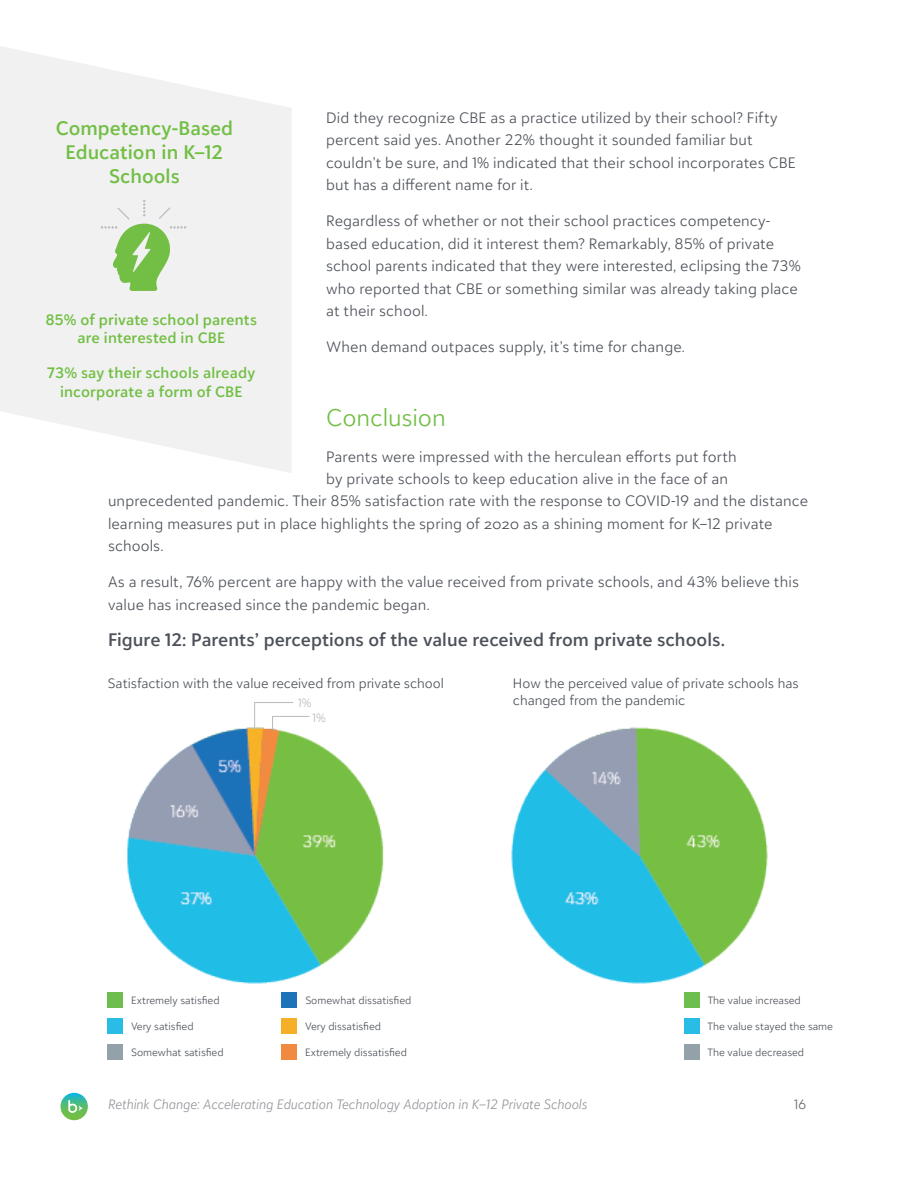
<style>
.page{position:relative;width:918px;height:1188px;background:#fff}
.page>*{position:absolute;margin:0;border:0;box-sizing:border-box;transform-origin:0 0}
.t1{font:300 24px "Blackbaud Sans";color:#72bf44}
.t2{font:600 19.5px/24px "Blackbaud Sans";color:#72bf44;text-align:center}
.t3{font:600 18px "Blackbaud Sans";letter-spacing:.005em;color:#4d525a}
.t4{font:300 15px/22.5px "Blackbaud Sans";letter-spacing:.01em;color:#4d525a}
.t5{font:600 15px/18px "Blackbaud Sans";letter-spacing:.01em;color:#72bf44;text-align:center}
.t6{font:300 13.5px/16.2px "Blackbaud Sans";color:#4d525a}
.t7{font:italic 300 13.5px "Blackbaud Sans";color:#94979c}
.t8{font:300 13.5px "Blackbaud Sans";color:#686c74}
.t9{font:300 12px "Blackbaud Sans";color:#b8babd}
.t10{font:300 10.5px "Blackbaud Sans";color:#4d525a}
</style>
<div class="page">
<svg style="left:61px;top:1093px;width:27px;height:27px"></svg>
<svg style="left:68px;top:1100px;width:15px;height:13px"></svg>
<svg style="left:0;top:46px;width:291px;height:427px;fill:#f1f1f2"></svg>
<img style="left:511px;top:727px;width:257px;height:257px">
<div style="left:684px;top:1018px;width:16px;height:16px;background:#29bce4"></div>
<div style="left:684px;top:1044px;width:16px;height:16px;background:#92a2a8"></div>
<div style="left:684px;top:992px;width:16px;height:16px;background:#6dbe4f"></div>
<img style="left:107px;top:703px;width:277px;height:326px">
<svg style="left:254px;top:703px;width:1px;height:25px"></svg>
<svg style="left:272px;top:717px;width:1px;height:13px"></svg>
<hr style="left:254px;top:702px;width:39px;height:1px;background:#b8babd">
<hr style="left:272px;top:716px;width:37px;height:1px;background:#b8babd">
<div style="left:108px;top:1018px;width:15px;height:16px;background:#29bce4"></div>
<div style="left:108px;top:1044px;width:15px;height:16px;background:#92a2a8"></div>
<div style="left:108px;top:992px;width:15px;height:16px;background:#6dbe4f"></div>
<div style="left:282px;top:1018px;width:15px;height:16px;background:#f6af28"></div>
<div style="left:282px;top:1044px;width:15px;height:16px;background:#f28940"></div>
<div style="left:282px;top:992px;width:15px;height:16px;background:#1d72ba"></div>
<svg style="left:101px;top:200px;width:85px;height:91px"></svg>
<h2 class="t2" style="left:56px;top:116px;width:179px">Competency-Based<br>Education in K–12<br>Schools</h2>
<p class="t5" style="left:45px;top:310px;width:213px">85% of private school parents are interested in CBE</p>
<p class="t5" style="left:47px;top:362px;width:210px;line-height:19.5px">73% say their schools already incorporate a form of CBE</p>
<p class="t4" style="left:326px;top:106px;width:471px">Did they recognize CBE as a practice utilized by their school? Fifty percent said yes. Another 22% thought it sounded familiar but couldn’t be sure, and 1% indicated that their school incorporates CBE but has a different name for it.</p>
<p class="t4" style="left:326px;top:210px;width:476px">Regardless of whether or not their school practices competency&shy;based education, did it interest them? Remarkably, 85% of private school parents indicated that they were interested, eclipsing the 73% who reported that CBE or something similar was already taking place at their school.</p>
<p class="t4" style="left:326px;top:336px;width:360px">When demand outpaces supply, it’s time for change.</p>
<h1 class="t1" style="left:326px;top:402px;width:121px">Conclusion</h1>
<p class="t4" style="left:326px;top:445px;width:412px">Parents were impressed with the herculean efforts put forth by private schools to keep education alive in the face of an</p>
<p class="t4" style="left:108px;top:490px;width:702px">unprecedented pandemic. Their 85% satisfaction rate with the response to COVID-19 and the distance learning measures put in place highlights the spring of 2020 as a shining moment for K–12 private schools.</p>
<p class="t4" style="left:108px;top:571px;width:692px">As a result, 76% percent are happy with the value received from private schools, and 43% believe this value has increased since the pandemic began.</p>
<p class="t3" style="left:108px;top:628px;width:619px">Figure 12: Parents’ perceptions of the value received from private schools.</p>
<p class="t6" style="left:108px;top:675px;width:338px">Satisfaction with the value received from private school</p>
<p class="t9" style="left:298px;top:695px;width:15px">1%</p>
<p class="t9" style="left:312px;top:710px;width:15px">1%</p>
<p class="t6" style="left:513px;top:675px;width:287px">How the perceived value of private schools has changed from the pandemic</p>
<p class="t10" style="left:131px;top:994px;width:90px">Extremely satisfied</p>
<p class="t10" style="left:131px;top:1020px;width:64px">Very satisfied</p>
<p class="t10" style="left:131px;top:1046px;width:94px">Somewhat satisfied</p>
<p class="t10" style="left:305px;top:994px;width:107px">Somewhat dissatisfied</p>
<p class="t10" style="left:305px;top:1020px;width:77px">Very dissatisfied</p>
<p class="t10" style="left:305px;top:1046px;width:103px">Extremely dissatisfied</p>
<p class="t10" style="left:708px;top:994px;width:95px">The value increased</p>
<p class="t10" style="left:707px;top:1020px;width:127px">The value stayed the same</p>
<p class="t10" style="left:707px;top:1046px;width:98px">The value decreased</p>
<p class="t7" style="left:108px;top:1096px;width:481px">Rethink Change: Accelerating Education Technology Adoption in K–12 Private Schools</p>
<p class="t8" style="left:794px;top:1096px;width:14px">16</p>
</div>
